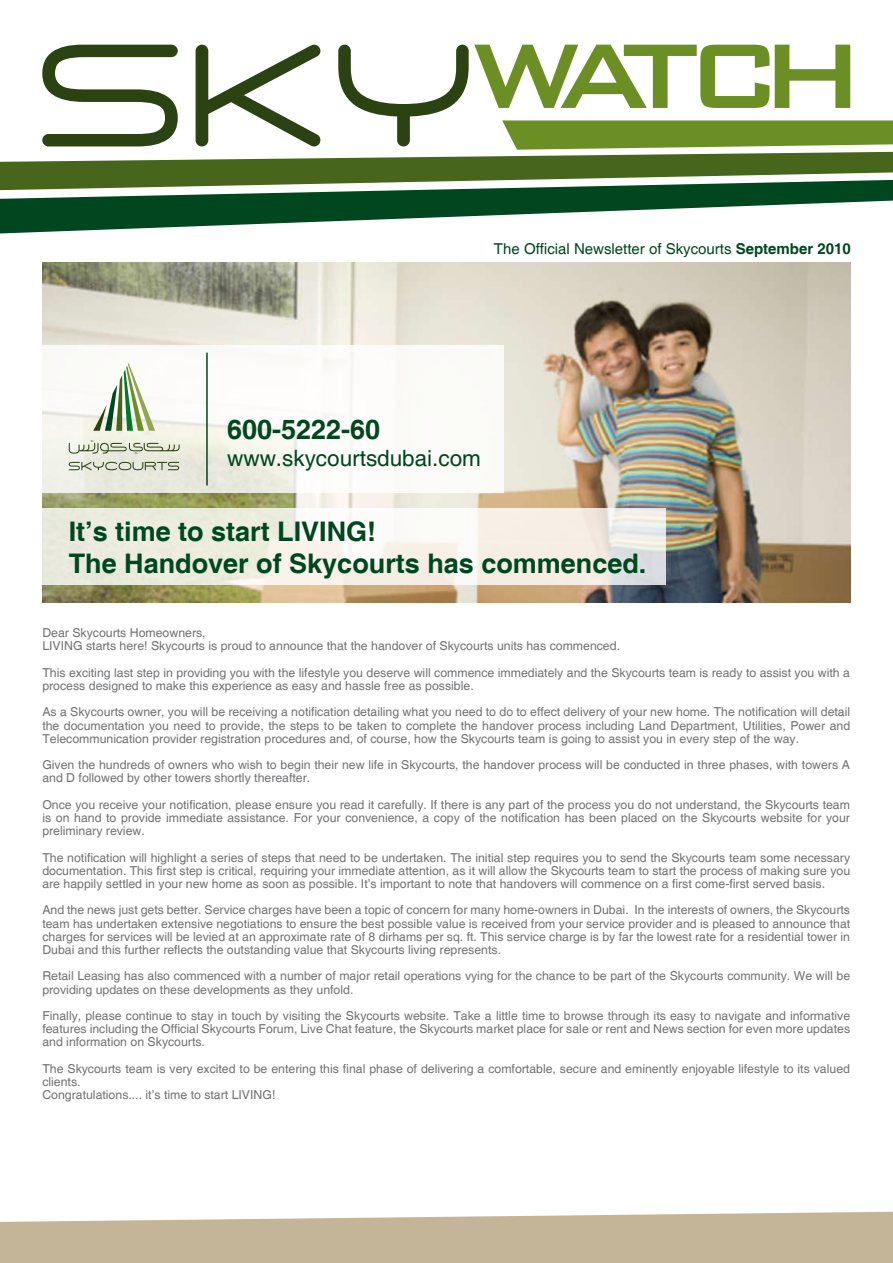
<style>
.page{position:relative;width:893px;height:1263px;background:#fff}
.page>*{position:absolute;margin:0;border:0;box-sizing:border-box;transform-origin:0 0}
.t1{font:700 27px/32.4px "Helvetica";color:#00471f}
.t2{font:22.5px "Helvetica";color:#00471f}
.t3{font:15px "Helvetica";color:#00471f}
.t4{font:12.3px/13.2px "Helvetica";color:#717274}
.s1{font-weight:700}
</style>
<div class="page">
<svg style="left:0;top:1212px;width:893px;height:51px;fill:#c4b599"></svg>
<svg style="left:0;top:190px;width:893px;height:43px;fill:#00471f"></svg>
<svg style="left:0;top:45px;width:893px;height:145px"></svg>
<img style="left:42px;top:262px;width:808px;height:340px">
<svg style="left:42px;top:345px;width:462px;height:147px"></svg>
<svg style="left:42px;top:508px;width:624px;height:77px;fill:#f4eee4"></svg>
<hr style="left:206px;top:353px;width:2px;height:132px;background:#00471f">
<svg style="left:69px;top:440px;width:111px;height:14px"></svg>
<svg style="left:93px;top:363px;width:62px;height:68px"></svg>
<svg style="left:69px;top:462px;width:110px;height:8px"></svg>
<p class="t3" style="left:494px;top:240px;width:358px">The Official Newsletter of Skycourts <span class="s1">September 2010</span></p>
<h1 class="t1" style="left:227px;top:414px;width:155px">600-5222-60</h1>
<h2 class="t2" style="left:227px;top:445px;width:255px">www.skycourtsdubai.com</h2>
<h1 class="t1" style="left:69px;top:516px;width:579px">It s’ time to start LIVING!<br>The Handover of Skycourts has commenced.</h1>
<p class="t4" style="left:42px;top:627px;width:579px">Dear Skycourts Homeowners,<br>LIVING starts here! Skycourts is proud to announce that the handover of Skycourts units has commenced.</p>
<p class="t4" style="left:42px;top:666px;width:809px">This exciting last step in providing you with the lifestyle you deserve will commence immediately and the Skycourts team is ready to assist you with a process designed to make this experience as easy and hassle free as possible.</p>
<p class="t4" style="left:42px;top:706px;width:809px;text-align:justify">As a Skycourts owner, you will be receiving a notification detailing what you need to do to effect delivery of your new home. The notification will detail the documentation you need to provide, the steps to be taken to complete the handover process including Land Department, Utilities, Power and Telecommunication provider registration procedures and, of course, how the Skycourts team is going to assist you in every step of the way.</p>
<p class="t4" style="left:42px;top:759px;width:809px">Given the hundreds of owners who wish to begin their new life in Skycourts, the handover process will be conducted in three phases, with towers A and D followed by other towers shortly thereafter.</p>
<p class="t4" style="left:42px;top:798px;width:809px;text-align:justify">Once you receive your notification, please ensure you read it carefully If. there is any part of the process you do not understand, the Skycourts team is on hand to provide immediate assistance. For your convenience a, copy of the notification has been placed on the Skycourts website for your preliminary review.</p>
<p class="t4" style="left:42px;top:851px;width:809px;text-align:justify">The notification will highlight a series of steps that need to be undertaken. The initial step requires you to send the Skycourts team some necessary documentation. This first step is critical, requiring your immediate attention, as it will allow the Skycourts team to start the process of making sure you are happily settled in your new home as soon as possible s’I t. important to note that handovers will commence on a first come-first served basis.</p>
<p class="t4" style="left:635px;top:904px;width:217px">In the interests of owners, the Skycourts</p>
<p class="t4" style="left:42px;top:904px;width:809px">And the news just gets better. Service charges have been a topic of concern for many home-owners in Dubai.<br>team has undertaken extensive negotiations to ensure the best possible value is received from your service provider and is pleased to announce that charges for services will be levied at an approximate rate of 8 dirhams per sq .f t. This service charge is by far the lowest rate for a residential tower in Dubai and this further reflects the outstanding value that Skycourts living represents.</p>
<p class="t4" style="left:42px;top:970px;width:809px">Retail Leasing has also commenced with a number of major retail operations vying for the chance to be part of the Skycourts community. We will be providing updates on these developments as they unfold.</p>
<p class="t4" style="left:42px;top:1009px;width:809px;text-align:justify">Finally, please continue to stay in touch by visiting the Skycourts website. Take a little time to browse through its easy to navigate and informative features including the Official Skycourts Forum, Live Chat feature, the Skycourts market place for sale or rent and News section for even more updates and information on Skycourts.</p>
<p class="t4" style="left:42px;top:1062px;width:809px">The Skycourts team is very excited to be entering this final phase of delivering a comfortable, secure and eminently enjoyable lifestyle to its valued clients.<br>Congratulations.... s’i t time to start LIVING!</p>
</div>
